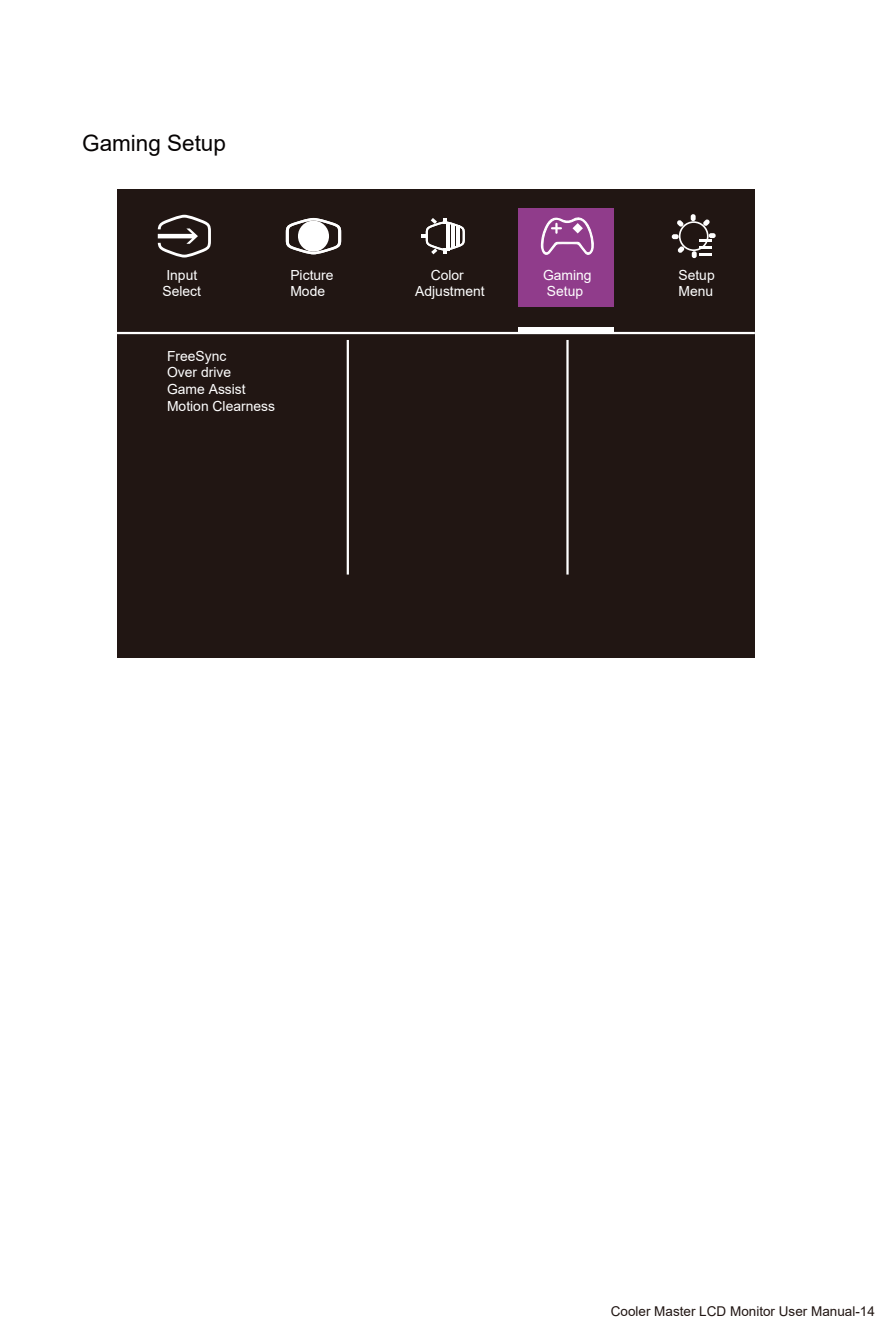
<style>
.page{position:relative;width:893px;height:1340px;background:#fff}
.page>*{position:absolute;margin:0;border:0;box-sizing:border-box;transform-origin:0 0}
.t1{font:22.5px "Arial";color:#060303}
.t2{font:13.95px/16.7px "Arial";color:#fff}
.t3{font:13.5px "Arial";color:#211613}
</style>
<div class="page">
<div style="left:117px;top:189px;width:638px;height:469px;background:#211613"></div>
<div style="left:518px;top:208px;width:95px;height:99px;background:#903c8b"></div>
<div style="left:518px;top:327px;width:95px;height:6px;background:#fff"></div>
<hr style="left:117px;top:332px;width:638px;height:2px;background:#fff">
<hr style="left:347px;top:340px;width:2px;height:234px;background:#fff">
<hr style="left:566px;top:340px;width:3px;height:234px;background:#fff">
<svg style="left:158px;top:215px;width:53px;height:42px"></svg>
<svg style="left:286px;top:218px;width:55px;height:36px"></svg>
<div style="left:298px;top:221px;width:31px;height:31px;background:#fff;border-radius:50%"></div>
<svg style="left:672px;top:214px;width:44px;height:44px"></svg>
<svg style="left:421px;top:218px;width:44px;height:36px"></svg>
<svg style="left:540px;top:217px;width:54px;height:38px"></svg>
<h1 class="t1" style="left:82px;top:127px;width:145px">Gaming Setup</h1>
<p class="t2" style="left:163px;top:266px;width:40px">Input<br>Select</p>
<p class="t2" style="left:290px;top:266px;width:45px">Picture<br>Mode</p>
<p class="t2" style="left:678px;top:266px;width:38px">Setup<br>Menu</p>
<p class="t2" style="left:415px;top:266px;width:71px;text-align:center">Color<br>Adjustment</p>
<p class="t2" style="left:543px;top:266px;width:50px">Gaming<br>Setup</p>
<p class="t2" style="left:167px;top:347px;width:110px">FreeSync<br>Over drive<br>Game Assist<br>Motion Clearness</p>
<p class="t3" style="left:611px;top:1302px;width:266px">Cooler Master LCD Monitor User Manual-14</p>
</div>
